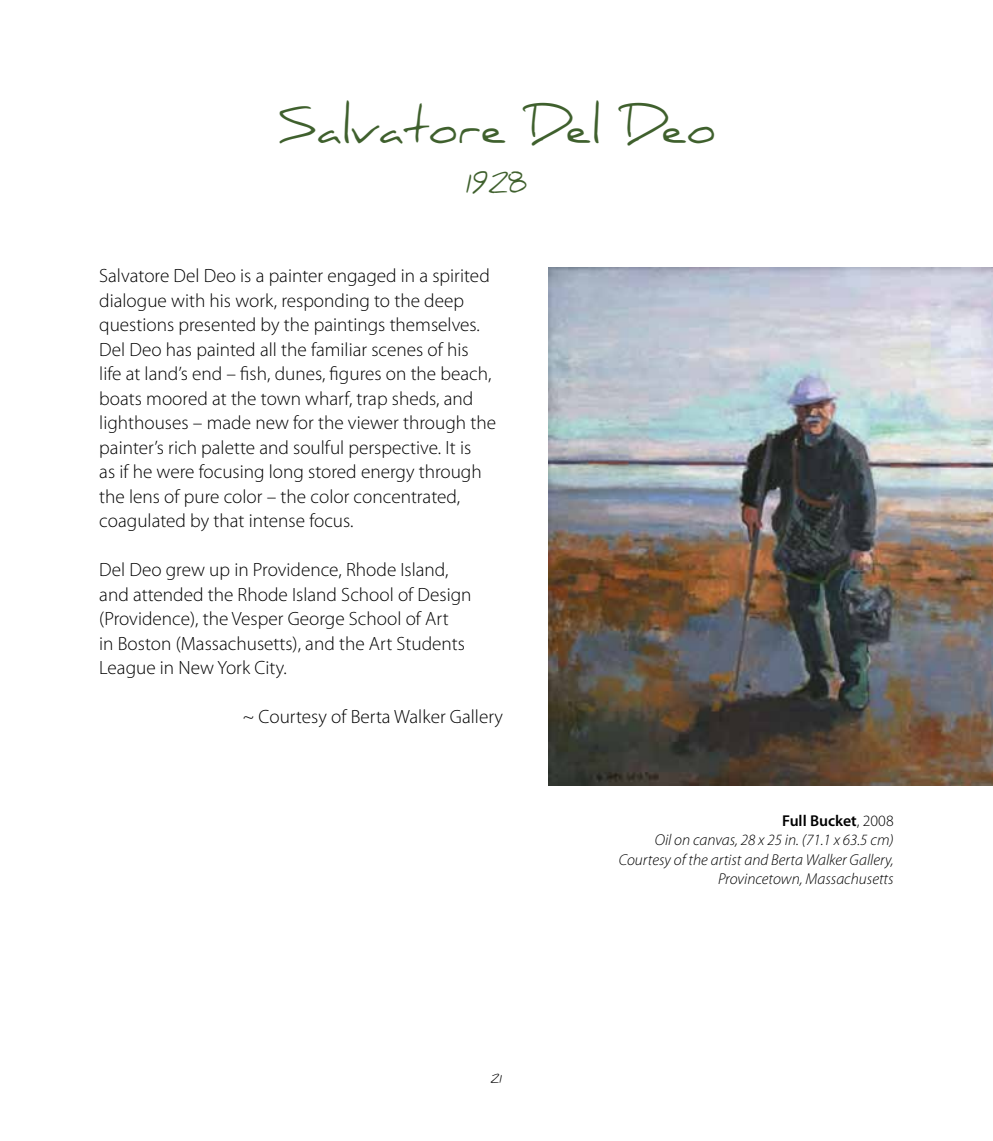
<style>
.page{position:relative;width:993px;height:1141px;background:#fff}
.page>*{position:absolute;margin:0;border:0;box-sizing:border-box;transform-origin:0 0}
.t1{font:47.95px "Daniel";color:#3f602d}
.t2{font:28px "Daniel";color:#3f602d}
.t3{font:300 19.25px/24.5px "Myriad Pro";color:#000}
.t4{font:italic 300 15.75px/19.2px "Myriad Pro";color:#000;text-align:right}
.t5{font:12.25px "Daniel";color:#000}
.s1{font-weight:600;font-style:normal}
.s2{font-style:normal}
</style>
<div class="page">
<img style="left:548px;top:268px;width:444px;height:517px">
<h1 class="t1" style="left:277px;top:99px;width:440px">Salvatore Del Deo</h1>
<h2 class="t2" style="left:465px;top:167px;width:64px">1928</h2>
<p class="t3" style="left:99px;top:263px;width:398px">Salvatore Del Deo is a painter engaged in a spirited dialogue with his work, responding to the deep questions presented by the paintings themselves.<br>Del Deo has painted all the familiar scenes of his<br>life at land’s end – fish, dunes, figures on the beach, boats moored at the town wharf, trap sheds, and lighthouses – made new for the viewer through the painter’s rich palette and soulful perspective. It is<br>as if he were focusing long stored energy through the lens of pure color – the color concentrated, coagulated by that intense focus.</p>
<p class="t3" style="left:99px;top:557px;width:373px">Del Deo grew up in Providence, Rhode Island, and attended the Rhode Island School of Design (Providence), the Vesper George School of Art<br>in Boston (Massachusetts), and the Art Students League in New York City.</p>
<p class="t3" style="left:243px;top:704px;width:262px">~ Courtesy of Berta Walker Gallery</p>
<p class="t5" style="left:490px;top:1071px;width:14px">21</p>
<p class="t4" style="left:618px;top:811px;width:276px"><span class="s1">Full Bucket</span><span class="s2">, 2008<br></span>Oil on canvas, 28 x 25 in. (71.1 x 63.5 cm)<br>Courtesy of the artist and Berta Walker Gallery, Provincetown, Massachusetts</p>
</div>
